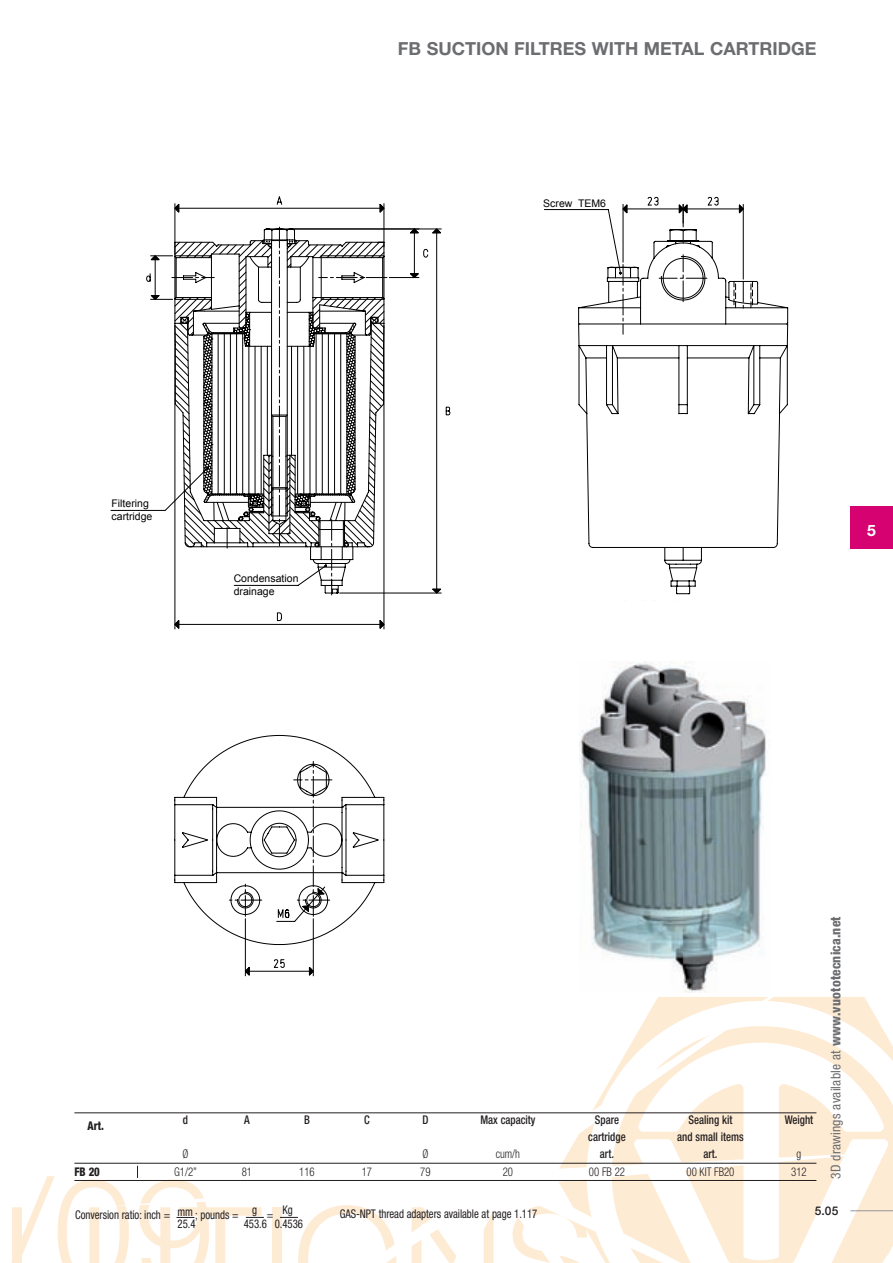
<style>
.page{position:relative;width:893px;height:1263px;background:#fff}
.page>*{position:absolute;margin:0;border:0;box-sizing:border-box;transform-origin:0 0}
.t1{font:700 18px "Helvetica Neue";color:#6c6d70}
.t2{font:700 15.75px "Helvetica Neue";color:#fff}
.t3{font:condensed 13.5px "Helvetica Neue";letter-spacing:.01em;color:#6c6d70}
.t4{font:condensed 12px "Helvetica Neue";letter-spacing:-.005em;color:#231f20;scale:.9 1}
.t5{font:500 condensed 12px "Helvetica Neue";color:#231f20;scale:.9 1}
.t6{font:300 condensed 12px "Helvetica Neue";letter-spacing:-.005em;color:#231f20;scale:.9 1}
.t7{font:800 condensed 12px "Helvetica Neue";color:#231f20;scale:.9 1}
.t8{font:500 12px "Helvetica Neue";color:#231f20}
.t9{font:10.5px/12.6px "Arial";color:#000}
.s1{font-weight:800}
</style>
<div class="page">
<svg style="left:396px;top:997px;width:497px;height:266px"></svg>
<div style="left:850px;top:506px;width:43px;height:43px;background:#d60271"></div>
<hr style="left:850px;top:1210px;width:43px;height:1px;background:#939598">
<hr style="left:111px;top:510px;width:54px;height:1px;background:#000">
<svg style="left:174px;top:620px;width:6px;height:10px"></svg>
<svg style="left:180px;top:595px;width:205px;height:35px"></svg>
<svg style="left:146px;top:196px;width:305px;height:399px"></svg>
<svg style="left:744px;top:280px;width:45px;height:268px"></svg>
<svg style="left:578px;top:305px;width:166px;height:290px"></svg>
<svg style="left:544px;top:196px;width:200px;height:109px"></svg>
<img style="left:579px;top:661px;width:187px;height:332px">
<hr style="left:74px;top:1112px;width:742px;height:1px;background:#231f20">
<hr style="left:74px;top:1163px;width:742px;height:1px;background:#231f20">
<hr style="left:74px;top:1180px;width:742px;height:1px;background:#231f20">
<svg style="left:11px;top:735px;width:385px;height:528px"></svg>
<h1 class="t1" style="left:398px;top:37px;width:420px">FB SUCTION FILTRES WITH METAL CARTRIDGE</h1>
<p class="t9" style="left:543px;top:197px;width:64px">Screw TEM6</p>
<p class="t9" style="left:112px;top:497px;width:42px">Filtering cartridge</p>
<p class="t9" style="left:234px;top:572px;width:66px">Condensation drainage</p>
<h2 class="t2" style="left:867px;top:521px;width:10px">5</h2>
<p class="t7" style="left:87px;top:1118px;width:20px">Art.</p>
<p class="t5" style="left:183px;top:1112px;width:7px">d</p>
<p class="t5" style="left:244px;top:1112px;width:8px">A</p>
<p class="t5" style="left:304px;top:1112px;width:8px">B</p>
<p class="t5" style="left:364px;top:1112px;width:8px">C</p>
<p class="t5" style="left:422px;top:1112px;width:8px">D</p>
<p class="t5" style="left:480px;top:1112px;width:63px">Max capacity</p>
<p class="t5" style="left:595px;top:1112px;width:28px">Spare</p>
<p class="t5" style="left:688px;top:1112px;width:50px">Sealing kit</p>
<p class="t5" style="left:785px;top:1112px;width:33px">Weight</p>
<p class="t5" style="left:588px;top:1130px;width:43px">cartridge</p>
<p class="t5" style="left:677px;top:1130px;width:75px">and small items</p>
<p class="t6" style="left:182px;top:1147px;width:8px">Ø</p>
<p class="t6" style="left:422px;top:1147px;width:8px">Ø</p>
<p class="t6" style="left:496px;top:1147px;width:28px">cum/h</p>
<p class="t5" style="left:600px;top:1147px;width:17px">art.</p>
<p class="t5" style="left:703px;top:1147px;width:17px">art.</p>
<p class="t6" style="left:796px;top:1147px;width:7px">g</p>
<p class="t7" style="left:74px;top:1164px;width:30px">FB 20</p>
<p class="t6" style="left:174px;top:1164px;width:27px">G1/2”</p>
<p class="t6" style="left:242px;top:1164px;width:13px">81</p>
<p class="t6" style="left:299px;top:1164px;width:19px">116</p>
<p class="t6" style="left:362px;top:1164px;width:13px">17</p>
<p class="t6" style="left:420px;top:1164px;width:13px">79</p>
<p class="t6" style="left:503px;top:1164px;width:13px">20</p>
<p class="t6" style="left:589px;top:1164px;width:42px">00 FB 22</p>
<p class="t6" style="left:686px;top:1164px;width:55px">00 KIT FB20</p>
<p class="t6" style="left:791px;top:1164px;width:19px">312</p>
<p class="t3" style="left:828px;top:1179px;width:264px;rotate:-90deg">3D drawings available at <span class="s1">www.vuototecnica.net</span></p>
<p class="t4" style="left:178px;top:1205px;width:19px">mm</p>
<p class="t4" style="left:252px;top:1202px;width:7px">g</p>
<p class="t4" style="left:282px;top:1202px;width:13px">Kg</p>
<p class="t4" style="left:340px;top:1207px;width:221px">GAS-NPT thread adapters available at page 1.117</p>
<p class="t4" style="left:75px;top:1207px;width:107px">Conversion ratio: inch =</p>
<p class="t4" style="left:195px;top:1207px;width:50px">; pounds =</p>
<p class="t4" style="left:267px;top:1207px;width:9px">=</p>
<p class="t4" style="left:178px;top:1216px;width:21px">25.4</p>
<p class="t4" style="left:244px;top:1216px;width:67px">453.6 0.4536</p>
<p class="t8" style="left:815px;top:1204px;width:25px">5.05</p>
</div>
